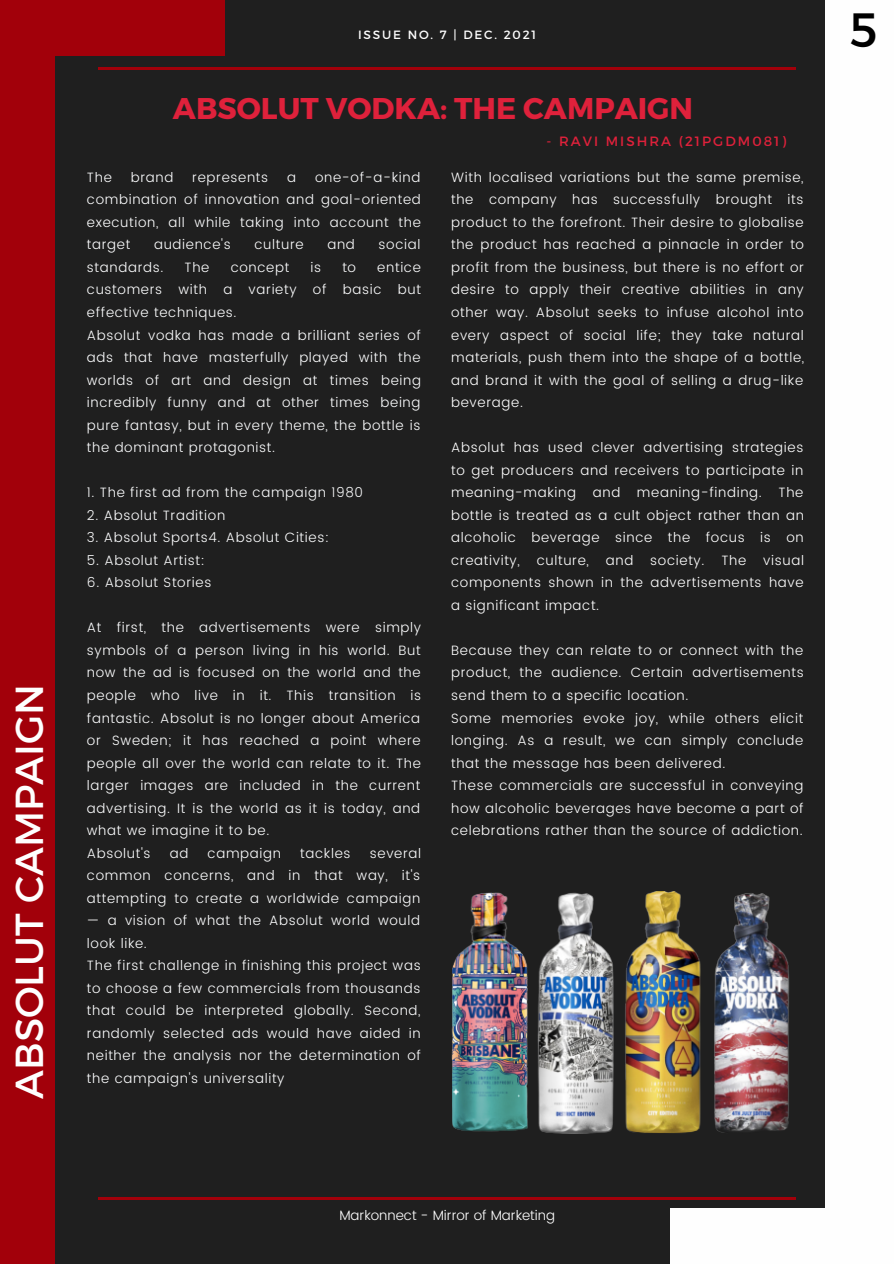
<style>
.page{position:relative;width:894px;height:1264px;background:#fff}
.page>*{position:absolute;margin:0;border:0;box-sizing:border-box;transform-origin:0 0}
.t1{font:48px "Montserrat";color:#000}
.t2{font:39px "Montserrat";color:#fefefe}
.t3{font:700 30px "Montserrat";color:#df213b}
.t4{font:300 13.5px/22.5px "Poppins";letter-spacing:.05em;color:#fcfdfe;text-align:justify}
.t5{font:300 13.5px/22.5px "Poppins";letter-spacing:.05em;color:#fff;text-align:justify}
.t6{font:300 13.5px "Poppins";color:#fff}
.t7{font:13.5px "Montserrat";letter-spacing:.15em;color:#df213b}
.t8{font:12px "Montserrat";letter-spacing:.15em;color:#fefefe}
</style>
<div class="page">
<div style="left:0;top:0;width:893px;height:1263px;background:#1f1f1f"></div>
<hr style="left:98px;top:67px;width:697px;height:3px;background:#a2000a">
<div style="left:825px;top:0;width:68px;height:1263px;background:#fefefe"></div>
<div style="left:0;top:0;width:55px;height:1263px;background:#a2000a"></div>
<hr style="left:98px;top:1197px;width:697px;height:2px;background:#a2000a">
<div style="left:0;top:0;width:225px;height:55px;background:#a2000a"></div>
<div style="left:670px;top:1208px;width:223px;height:55px;background:#fefefe"></div>
<img style="left:451px;top:891px;width:339px;height:242px">
<p class="t2" style="left:4px;top:1098px;width:416px;rotate:-90deg">ABSOLUT CAMPAIGN</p>
<p class="t8" style="left:358px;top:27px;width:179px">ISSUE NO. 7 | DEC. 2021</p>
<p class="t3" style="left:173px;top:89px;width:521px">ABSOLUT VODKA: THE CAMPAIGN</p>
<p class="t4" style="left:87px;top:166px;width:335px;text-indent:228px">one-of-a-kind combination of innovation and goal-oriented execution, all while taking into account the target</p>
<p class="t4" style="left:87px;top:166px;width:26px">The</p>
<p class="t4" style="left:131px;top:166px;width:44px">brand</p>
<p class="t4" style="left:192px;top:166px;width:77px">represents</p>
<p class="t4" style="left:287px;top:166px;width:10px">a</p>
<p class="t4" style="left:154px;top:233px;width:78px">audience's</p>
<p class="t4" style="left:254px;top:233px;width:51px">culture</p>
<p class="t4" style="left:327px;top:233px;width:29px">and</p>
<p class="t4" style="left:378px;top:233px;width:43px">social</p>
<p class="t4" style="left:87px;top:256px;width:78px">standards.</p>
<p class="t4" style="left:184px;top:256px;width:26px">The</p>
<p class="t4" style="left:230px;top:256px;width:60px">concept</p>
<p class="t4" style="left:310px;top:256px;width:12px">is</p>
<p class="t4" style="left:342px;top:256px;width:15px">to</p>
<p class="t4" style="left:87px;top:256px;width:335px;text-indent:290px">entice customers with a variety of basic but effective techniques.</p>
<p class="t4" style="left:87px;top:323px;width:335px">Absolut vodka has made a brilliant series of ads that have masterfully played with the worlds of art and design at times being incredibly funny and at other times being pure fantasy, but in every theme, the bottle is the dominant protagonist.</p>
<p class="t4" style="left:87px;top:481px;width:277px">1. The first ad from the campaign 1980</p>
<p class="t4" style="left:87px;top:504px;width:140px">2. Absolut Tradition</p>
<p class="t4" style="left:87px;top:526px;width:243px">3. Absolut Sports4. Absolut Cities:</p>
<p class="t4" style="left:87px;top:549px;width:119px">5. Absolut Artist:</p>
<p class="t4" style="left:87px;top:571px;width:126px">6. Absolut Stories</p>
<p class="t4" style="left:87px;top:616px;width:336px">At first, the advertisements were simply symbols of a person living in his world. But now the ad is focused on the world and the people who live in it. This transition is fantastic. Absolut is no longer about America or Sweden; it has reached a point where people all over the world can relate to it. The larger images are included in the current advertising. It is the world as it is today, and what we imagine it to be.</p>
<p class="t4" style="left:87px;top:841px;width:65px">Absolut's</p>
<p class="t4" style="left:170px;top:841px;width:20px">ad</p>
<p class="t4" style="left:207px;top:841px;width:75px">campaign</p>
<p class="t4" style="left:300px;top:841px;width:52px">tackles</p>
<p class="t4" style="left:87px;top:841px;width:335px;text-indent:283px">several common concerns, and in that way, it's attempting to create a worldwide campaign</p>
<p class="t4" style="left:87px;top:909px;width:334px">— a vision of what the Absolut world would look like.</p>
<p class="t4" style="left:87px;top:954px;width:335px">The first challenge in finishing this project was to choose a few commercials from thousands that could be interpreted globally. Second, randomly selected ads would have aided in neither the analysis nor the determination of the campaign's universality</p>
<p class="t7" style="left:546px;top:132px;width:241px">- RAVI MISHRA (21PGDM081)</p>
<p class="t5" style="left:451px;top:166px;width:354px">With localised variations but the same premise, the company has successfully brought its product to the forefront. Their desire to globalise the product has reached a pinnacle in order to profit from the business, but there is no effort or desire to apply their creative abilities in any other way. Absolut seeks to infuse alcohol into every aspect of social life; they take natural materials, push them into the shape of a bottle, and brand it with the goal of selling a drug-like beverage.</p>
<p class="t5" style="left:451px;top:436px;width:354px">Absolut has used clever advertising strategies to get producers and receivers to participate in meaning-making and meaning-finding. The bottle is treated as a cult object rather than an alcoholic beverage since the focus is on creativity,</p>
<p class="t5" style="left:451px;top:549px;width:354px;text-indent:312px">visual components shown in the advertisements have a significant impact.</p>
<p class="t5" style="left:451px;top:639px;width:354px">Because they can relate to or connect with the product, the audience. Certain advertisements send them to a specific location.</p>
<p class="t5" style="left:451px;top:706px;width:353px">Some memories evoke joy, while others elicit longing. As a result, we can simply conclude that the message has been delivered.</p>
<p class="t5" style="left:451px;top:774px;width:354px">These commercials are successful in conveying how alcoholic beverages have become a part of celebrations rather than the source of addiction.</p>
<p class="t5" style="left:536px;top:549px;width:54px">culture,</p>
<p class="t5" style="left:605px;top:549px;width:29px">and</p>
<p class="t5" style="left:650px;top:549px;width:56px">society.</p>
<p class="t5" style="left:721px;top:549px;width:26px">The</p>
<p class="t6" style="left:339px;top:1207px;width:217px">Markonnect - Mirror of Marketing</p>
<p class="t1" style="left:849px;top:-2px;width:29px">5</p>
</div>
